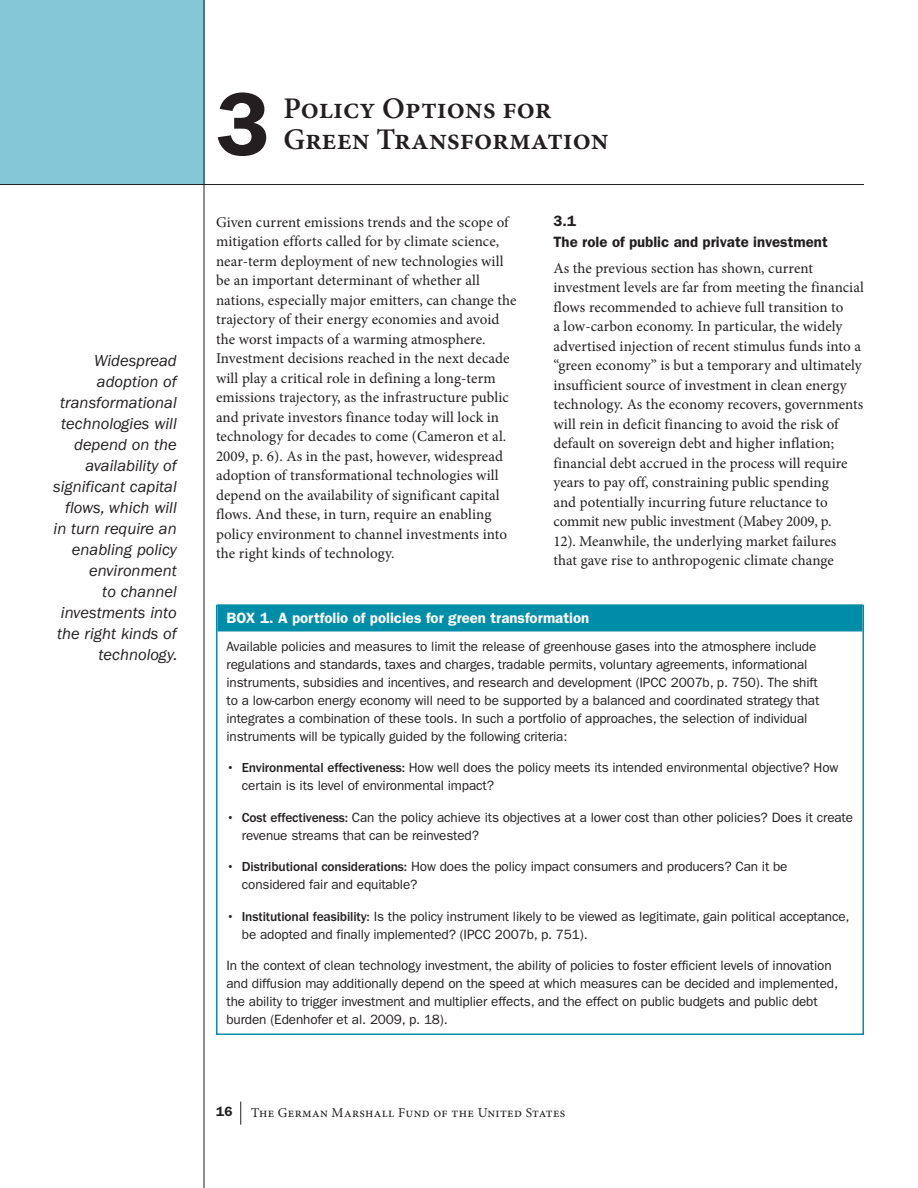
<style>
.page{position:relative;width:918px;height:1188px;background:#fff}
.page>*{position:absolute;margin:0;border:0;box-sizing:border-box;transform-origin:0 0}
.t1{font:600 90px "ITC Franklin Gothic Std";color:#231f20}
.t2{font:600 30px "Minion Pro";color:#231f20}
.t3{font:italic 16.5px/21px "ITC Franklin Gothic Std";color:#231f20;text-align:right}
.t4{font:15px/19.5px "Minion Pro";color:#231f20}
.t5{font:600 15px "ITC Franklin Gothic Std";color:#fff}
.t6{font:600 15px/21px "ITC Franklin Gothic Std";color:#231f20}
.t7{font:13.5px/18px "ITC Franklin Gothic Std";letter-spacing:-.01em;color:#231f20}
.t8{font:13.5px "Minion Pro";letter-spacing:.025em;color:#231f20}
.t9{font:600 13.5px "ITC Franklin Gothic Std";color:#231f20}
.s1{font-weight:500}
</style>
<div class="page">
<div style="left:0;top:0;width:204px;height:185px;background:#85c6d7"></div>
<hr style="left:204px;top:0;width:1px;height:1188px;background:#231f20">
<svg style="left:240px;top:1102px;width:1px;height:23px"></svg>
<hr style="left:0;top:184px;width:864px;height:1px;background:#231f20">
<div style="left:218px;top:604px;width:644px;height:28px;background:#008da8"></div>
<div style="left:216px;top:605px;width:648px;height:430px;border:2px solid #008da8"></div>
<p class="t3" style="left:53px;top:350px;width:126px">Widespread adoption of transformational technologies will depend on the availability of significant capital flows, which will in turn require an enabling policy environment<br>to channel investments into the right kinds of technology.</p>
<h1 class="t1" style="left:216px;top:71px;width:55px">3</h1>
<h2 class="t2" style="left:284px;top:87px;width:270px">Policy Options for</h2>
<h2 class="t2" style="left:284px;top:119px;width:327px">Green Transformation</h2>
<p class="t4" style="left:216px;top:212px;width:302px">Given current emissions trends and the scope of mitigation efforts called for by climate science, near-term deployment of new technologies will be an important determinant of whether all nations, especially major emitters, can change the trajectory of their energy economies and avoid the worst impacts of a warming atmosphere.<br>Investment decisions reached in the next decade will play a critical role in defining a long-term emissions trajectory, as the infrastructure public and private investors finance today will lock in technology for decades to come (Cameron et al.<br>2009, p. 6). As in the past, however, widespread adoption of transformational technologies will depend on the availability of significant capital flows. And these, in turn, require an enabling policy environment to channel investments into the right kinds of technology.</p>
<p class="t6" style="left:554px;top:211px;width:276px">3.1<br>The role of public and private investment</p>
<p class="t4" style="left:554px;top:258px;width:312px">As the previous section has shown, current investment levels are far from meeting the financial flows recommended to achieve full transition to<br>a low-carbon economy. In particular, the widely advertised injection of recent stimulus funds into a “green economy” is but a temporary and ultimately insufficient source of investment in clean energy technology. As the economy recovers, governments will rein in deficit financing to avoid the risk of default on sovereign debt and higher inflation; financial debt accrued in the process will require years to pay off, constraining public spending<br>and potentially incurring future reluctance to commit new public investment (Mabey 2009, p.<br>12). Meanwhile, the underlying market failures<br>that gave rise to anthropogenic climate change</p>
<p class="t5" style="left:226px;top:609px;width:364px">Box 1. A portfolio of policies for green transformation</p>
<p class="t7" style="left:226px;top:638px;width:594px">Available policies and measures to limit the release of greenhouse gases into the atmosphere include regulations and standards, taxes and charges, tradable permits, voluntary agreements, informational instruments, subsidies and incentives, and research and development (IPCC 2007b, p. 750). The shift to a low-carbon energy economy will need to be supported by a balanced and coordinated strategy that integrates a combination of these tools. In such a portfolio of approaches, the selection of individual instruments will be typically guided by the following criteria:</p>
<p class="t7" style="left:242px;top:759px;width:598px;text-indent:-15px"><span class="s1">• Environmental effectiveness:</span> How well does the policy meets its intended environmental objective? How certain is its level of environmental impact?</p>
<p class="t7" style="left:242px;top:808px;width:613px;text-indent:-15px"><span class="s1">• Cost effectiveness:</span> Can the policy achieve its objectives at a lower cost than other policies? Does it create revenue streams that can be reinvested?</p>
<p class="t7" style="left:242px;top:858px;width:547px;text-indent:-15px"><span class="s1">• Distributional considerations:</span> How does the policy impact consumers and producers? Can it be considered fair and equitable?</p>
<p class="t7" style="left:242px;top:907px;width:609px;text-indent:-15px"><span class="s1">• Institutional feasibility:</span> Is the policy instrument likely to be viewed as legitimate, gain political acceptance, be adopted and finally implemented? (IPCC 2007b, p. 751).</p>
<p class="t7" style="left:226px;top:957px;width:613px">In the context of clean technology investment, the ability of policies to foster efficient levels of innovation and diffusion may additionally depend on the speed at which measures can be decided and implemented, the ability to trigger investment and multiplier effects, and the effect on public budgets and public debt burden (Edenhofer et al. 2009, p. 18).</p>
<p class="t9" style="left:216px;top:1104px;width:18px">16</p>
<p class="t8" style="left:251px;top:1104px;width:316px">The German Marshall Fund of the United States</p>
</div>
